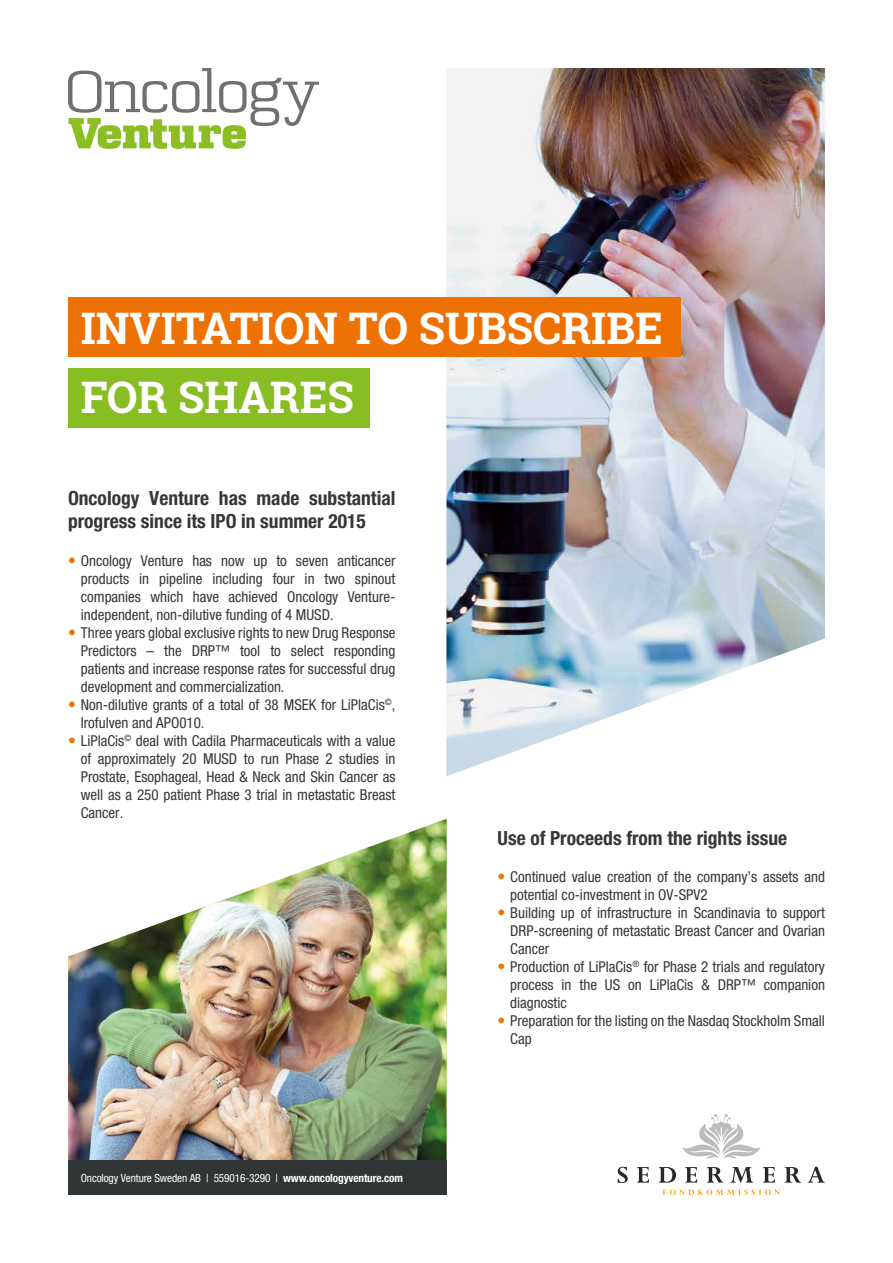
<style>
.page{position:relative;width:893px;height:1263px;background:#fff}
.page>*{position:absolute;margin:0;border:0;box-sizing:border-box;transform-origin:0 0}
.t1{font:700 43.5px/69px "Roboto Slab";color:#fff}
.t2{font:700 condensed 19.5px/23.4px "Helvetica Neue";color:#373636}
.t3{font:condensed 15px/18px "Helvetica Neue";color:#373636;text-align:justify}
.t4{font:condensed 11.25px "Helvetica Neue";letter-spacing:-.01em;color:#fff}
.s1{font-weight:500;font-size:15.75px;color:#ee7203}
.s2{font-weight:700}
</style>
<div class="page">
<img style="left:68px;top:989px;width:378px;height:172px">
<div style="left:68px;top:1161px;width:378px;height:34px;background:#313535"></div>
<svg style="left:682px;top:1114px;width:79px;height:45px"></svg>
<svg style="left:618px;top:1167px;width:10px;height:16px"></svg>
<svg style="left:637px;top:1167px;width:12px;height:15px"></svg>
<svg style="left:659px;top:1167px;width:17px;height:15px"></svg>
<svg style="left:685px;top:1167px;width:12px;height:15px"></svg>
<svg style="left:707px;top:1167px;width:16px;height:15px"></svg>
<svg style="left:731px;top:1167px;width:22px;height:15px"></svg>
<svg style="left:763px;top:1167px;width:12px;height:15px"></svg>
<svg style="left:785px;top:1167px;width:16px;height:15px"></svg>
<svg style="left:808px;top:1167px;width:16px;height:15px"></svg>
<svg style="left:663px;top:1189px;width:117px;height:6px"></svg>
<svg style="left:68px;top:68px;width:251px;height:81px"></svg>
<img style="left:446px;top:68px;width:379px;height:538px">
<img style="left:68px;top:606px;width:757px;height:383px">
<div style="left:68px;top:298px;width:612px;height:59px;background:#ee7203"></div>
<div style="left:68px;top:368px;width:302px;height:59px;background:#89bd24"></div>
<h1 class="t1" style="left:81px;top:294px;width:584px">INVITATION TO SUBSCRIBE<br>FOR SHARES</h1>
<h2 class="t2" style="left:68px;top:486px;width:329px">Oncology Venture has made substantial progress since its IPO in summer 2015</h2>
<p class="t3" style="left:81px;top:551px;width:316px;text-indent:-13px"><span class="s1">•</span> Oncology Venture has now up to seven anticancer products in pipeline including four in two spinout companies which have achieved Oncology Venture&shy;independent, non-dilutive funding of 4 MUSD.</p>
<p class="t3" style="left:81px;top:623px;width:316px;text-indent:-13px"><span class="s1">•</span> Three years global exclusive rights to new Drug Response Predictors – the DRP™ tool to select responding patients and increase response rates for successful drug development and commercialization.</p>
<p class="t3" style="left:81px;top:695px;width:316px;text-indent:-13px"><span class="s1">•</span> Non-dilutive grants of a total of 38 MSEK for LiPlaCis<sup>©</sup>,<br>Irofulven and APO010.</p>
<p class="t3" style="left:81px;top:731px;width:316px;text-indent:-13px"><span class="s1">•</span> LiPlaCis<sup>©</sup> deal with Cadila Pharmaceuticals with a value of approximately 20 MUSD to run Phase 2 studies in Prostate, Esophageal, Head &amp; Neck and Skin Cancer as well as a 250 patient Phase 3 trial in metastatic Breast Cancer.</p>
<p class="t4" style="left:81px;top:1172px;width:324px">Oncology Venture Sweden AB | 559016-3290 | <span class="s2">www.oncologyventure.com</span></p>
<h2 class="t2" style="left:497px;top:826px;width:291px">Use of Proceeds from the rights issue</h2>
<p class="t3" style="left:510px;top:868px;width:316px;text-indent:-13px"><span class="s1">•</span> Continued value creation of the company’s assets and potential co-investment in OV-SPV2</p>
<p class="t3" style="left:510px;top:904px;width:316px;text-indent:-13px"><span class="s1">•</span> Building up of infrastructure in Scandinavia to support DRP-screening of metastatic Breast Cancer and Ovarian Cancer</p>
<p class="t3" style="left:510px;top:958px;width:316px;text-indent:-13px"><span class="s1">•</span> Production of LiPlaCis<sup>®</sup> for Phase 2 trials and regulatory process in the US on LiPlaCis &amp; DRP™ companion diagnostic</p>
<p class="t3" style="left:510px;top:1012px;width:316px;text-indent:-13px"><span class="s1">•</span> Preparation for the listing on the Nasdaq Stockholm Small<br>Cap</p>
</div>
